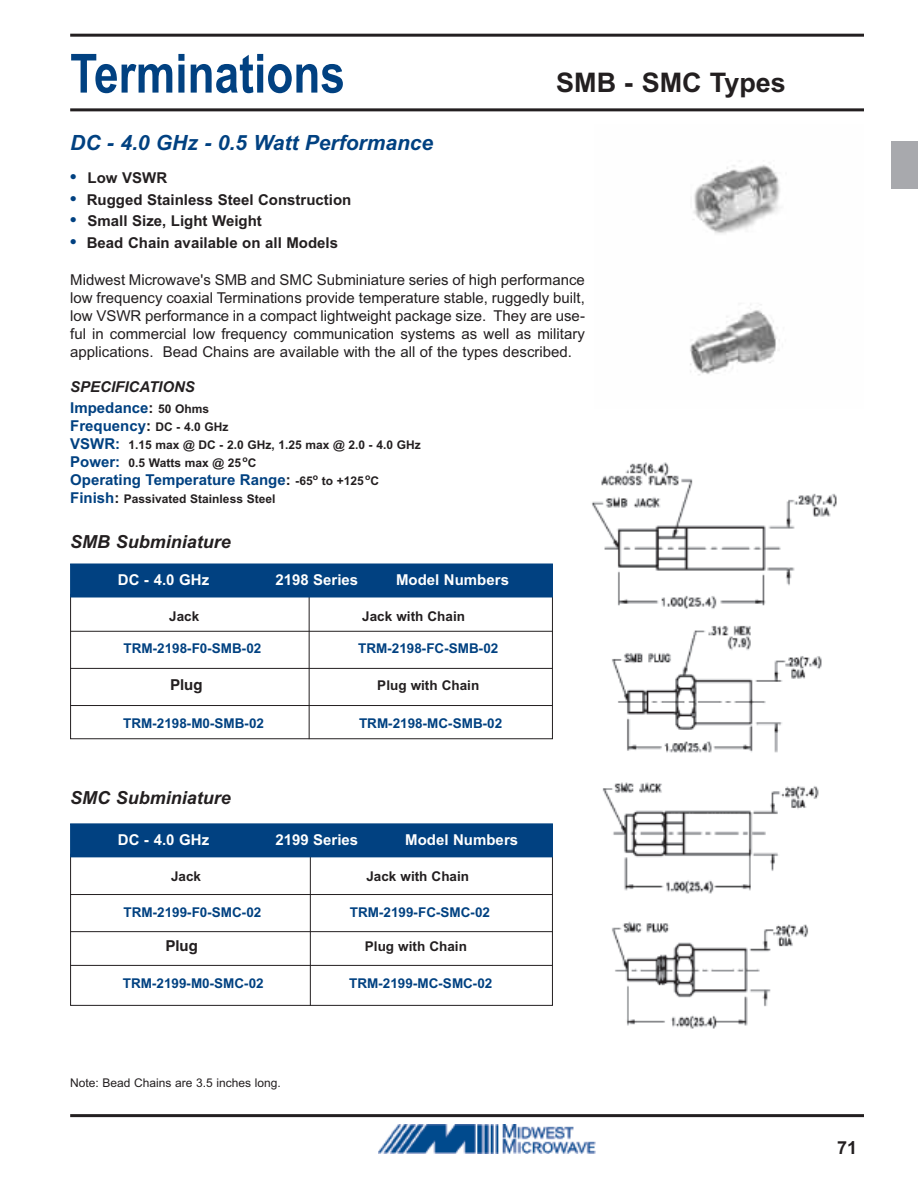
<style>
.page{position:relative;width:918px;height:1188px;background:#fff}
.page>*{position:absolute;margin:0;border:0;box-sizing:border-box;transform-origin:0 0}
.t1{font:700 54px "Arial Narrow";color:#014181}
.t2{font:700 27px "Arial";color:#231f20}
.t3{font:italic 700 21px "Arial";color:#014181}
.t4{font:italic 700 18px "Arial";color:#231f20}
.t5{font:700 18px "Arial";color:#231f20}
.t6{font:15px/18px "Arial";color:#231f20;text-align:justify}
.t7{font:700 15px "Arial";color:#231f20}
.t8{font:700 15px/18px "Arial";color:#014181}
.t9{font:700 15px "Arial";color:#fff}
.t10{font:italic 700 15px "Arial";color:#231f20}
.t11{font:700 15px "Helvetica";color:#231f20}
.t12{font:700 13.5px "Arial";color:#014181}
.t13{font:700 13.5px "Arial";color:#231f20}
.t14{font:700 12px/18.5px "Arial";color:#231f20}
.t15{font:12px "Arial";color:#231f20}
.s1{font-size:18px;color:#014181}
.s2{color:#231f20}
.s3{font-size:12px;color:#231f20}
.s4{font-size:15px;color:#014181}
.s5{font-size:15px}
</style>
<div class="page">
<div style="left:891px;top:142px;width:27px;height:47px;background:#a8a9ad"></div>
<hr style="left:70px;top:34px;width:794px;height:3px;background:#231f20">
<hr style="left:70px;top:108px;width:794px;height:3px;background:#231f20">
<hr style="left:70px;top:1114px;width:794px;height:3px;background:#231f20">
<img style="left:378px;top:1124px;width:217px;height:30px">
<img style="left:690px;top:164px;width:90px;height:211px">
<img style="left:591px;top:462px;width:246px;height:567px">
<hr style="left:309px;top:593px;width:1px;height:146px;background:#231f20">
<div style="left:70px;top:594px;width:483px;height:145px;border:1px solid #231f20"></div>
<hr style="left:310px;top:853px;width:1px;height:153px;background:#231f20">
<div style="left:70px;top:854px;width:483px;height:152px;border:1px solid #231f20"></div>
<div style="left:71px;top:564px;width:481px;height:33px;background:#014181"></div>
<div style="left:71px;top:824px;width:481px;height:32px;background:#014181"></div>
<div style="left:70px;top:824px;width:483px;height:33px;border:1px solid #014181"></div>
<hr style="left:70px;top:894px;width:483px;height:1px;background:#231f20">
<hr style="left:70px;top:931px;width:483px;height:1px;background:#231f20">
<hr style="left:70px;top:965px;width:483px;height:1px;background:#231f20">
<hr style="left:70px;top:631px;width:483px;height:1px;background:#231f20">
<hr style="left:70px;top:668px;width:483px;height:1px;background:#231f20">
<hr style="left:70px;top:705px;width:483px;height:1px;background:#231f20">
<h1 class="t1" style="left:70px;top:42px;width:276px">Terminations</h1>
<h3 class="t3" style="left:70px;top:131px;width:365px">DC - 4.0 GHz - 0.5 Watt Performance</h3>
<h2 class="t2" style="left:556px;top:67px;width:231px">SMB - SMC Types</h2>
<p class="t7" style="left:70px;top:169px;width:98px"><span class="s1">•</span> Low VSWR</p>
<p class="t7" style="left:70px;top:191px;width:283px"><span class="s1">•</span> Rugged Stainless Steel Construction</p>
<p class="t7" style="left:70px;top:212px;width:193px"><span class="s1">•</span> Small Size, Light Weight</p>
<p class="t7" style="left:70px;top:234px;width:269px"><span class="s1">•</span> Bead Chain available on all Models</p>
<p class="t6" style="left:70px;top:271px;width:516px">Midwest Microwave's SMB and SMC Subminiature series of high performance low frequency coaxial Terminations provide temperature stable, ruggedly built, low VSWR performance in a compact lightweight package size. They are use&shy;ful in commercial low frequency communication systems as well as military applications. Bead Chains are available with the all of the types described.</p>
<p class="t10" style="left:70px;top:378px;width:126px">SPECIFICATIONS</p>
<p class="t8" style="left:70px;top:398px;width:160px">Impedance<span class="s2">:</span> <span class="s3">50 Ohms<br></span>Frequency<span class="s2">:</span> <span class="s3">DC - 4.0 GHz</span></p>
<p class="t14" style="left:70px;top:435px;width:352px"><span class="s4">VSWR:</span> 1.15 max @ DC - 2.0 GHz, 1.25 max @ 2.0 - 4.0 GHz<br><span class="s4">Power:</span> 0.5 Watts max @ 25 <sup>o</sup>C</p>
<p class="t8" style="left:70px;top:471px;width:310px">Operating Temperature Range<span class="s2">:</span> <span class="s3">-65</span><sup>o</sup> <span class="s3">to +125</span> <sup>o</sup><span class="s3">C</span></p>
<p class="t14" style="left:70px;top:490px;width:207px"><span class="s4">Finish</span><span class="s5">:</span> Passivated Stainless Steel</p>
<p class="t4" style="left:70px;top:531px;width:162px">SMB Subminiature</p>
<p class="t9" style="left:118px;top:571px;width:93px">DC - 4.0 GHz</p>
<p class="t9" style="left:275px;top:571px;width:84px">2198 Series</p>
<p class="t9" style="left:396px;top:571px;width:114px">Model Numbers</p>
<p class="t13" style="left:169px;top:608px;width:32px">Jack</p>
<p class="t13" style="left:362px;top:608px;width:104px">Jack with Chain</p>
<p class="t12" style="left:123px;top:641px;width:140px">TRM-2198-F0-SMB-02</p>
<p class="t12" style="left:358px;top:641px;width:142px">TRM-2198-FC-SMB-02</p>
<p class="t11" style="left:170px;top:676px;width:34px">Plug</p>
<p class="t13" style="left:377px;top:678px;width:103px">Plug with Chain</p>
<p class="t12" style="left:123px;top:715px;width:143px">TRM-2198-M0-SMB-02</p>
<p class="t12" style="left:359px;top:715px;width:145px">TRM-2198-MC-SMB-02</p>
<p class="t4" style="left:70px;top:788px;width:162px">SMC Subminiature</p>
<p class="t9" style="left:118px;top:831px;width:93px">DC - 4.0 GHz</p>
<p class="t9" style="left:275px;top:831px;width:84px">2199 Series</p>
<p class="t9" style="left:405px;top:831px;width:114px">Model Numbers</p>
<p class="t13" style="left:171px;top:868px;width:32px">Jack</p>
<p class="t13" style="left:366px;top:868px;width:104px">Jack with Chain</p>
<p class="t12" style="left:123px;top:904px;width:140px">TRM-2199-F0-SMC-02</p>
<p class="t12" style="left:350px;top:904px;width:142px">TRM-2199-FC-SMC-02</p>
<p class="t11" style="left:165px;top:937px;width:34px">Plug</p>
<p class="t13" style="left:365px;top:938px;width:103px">Plug with Chain</p>
<p class="t12" style="left:123px;top:975px;width:143px">TRM-2199-M0-SMC-02</p>
<p class="t12" style="left:349px;top:975px;width:145px">TRM-2199-MC-SMC-02</p>
<p class="t15" style="left:70px;top:1076px;width:212px">Note: Bead Chains are 3.5 inches long.</p>
<p class="t5" style="left:837px;top:1137px;width:22px">71</p>
</div>
